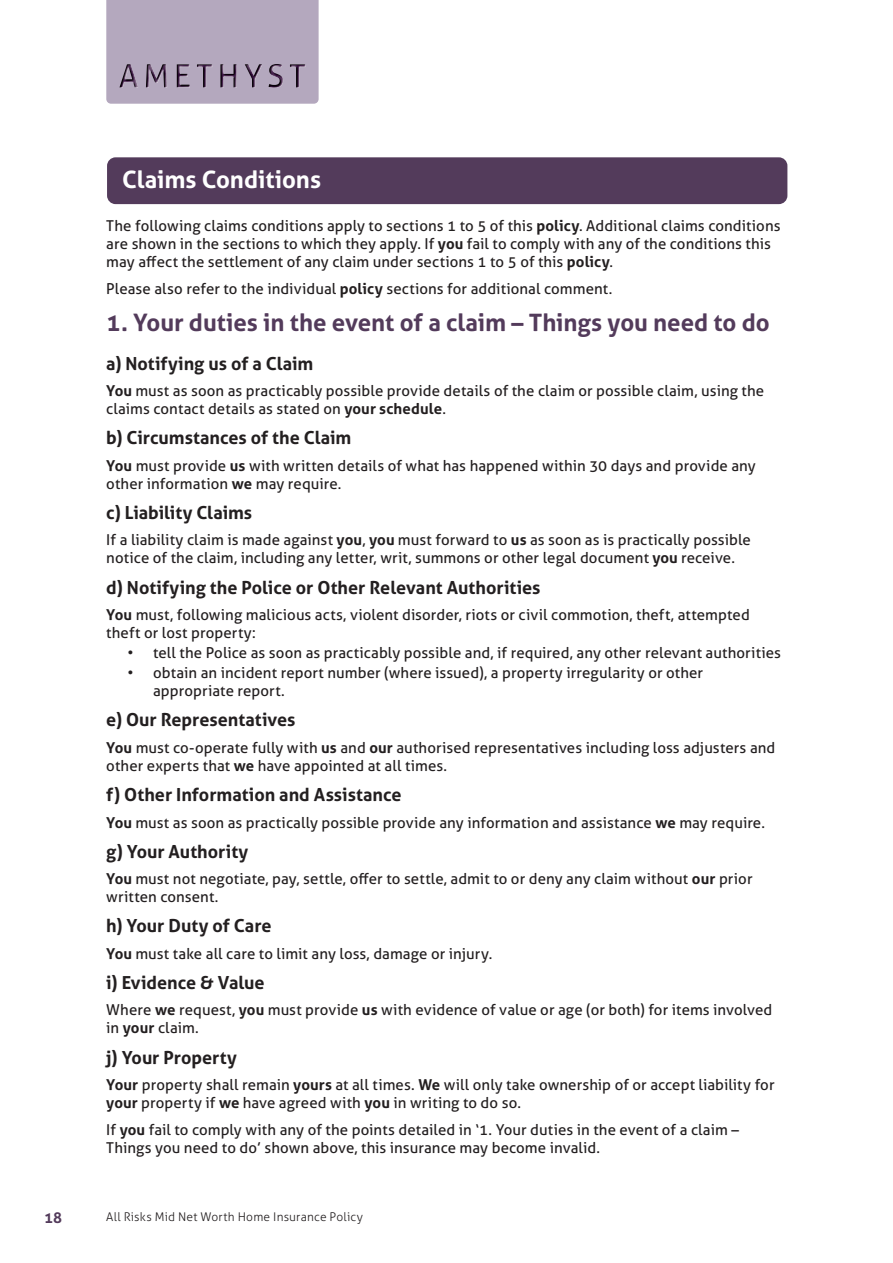
<style>
.page{position:relative;width:893px;height:1263px;background:#fff}
.page>*{position:absolute;margin:0;border:0;box-sizing:border-box;transform-origin:0 0}
.Plum_heading{font:700 24px "Aller";letter-spacing:-.005em;color:#533b5b}
.Plum_section_title{font:700 24px "Aller";letter-spacing:-.005em;color:#fff}
.Plum_sub-heading{font:700 18px "Aller";color:#231f20}
.Plum_bodycopy{font:15px/18px "Aller";letter-spacing:.005em;color:#231f20}
.Plum_bullets{font:15px/18px "Aller";letter-spacing:.005em;color:#231f20}
.Plum_no__points{font:15px "Aller";letter-spacing:.005em;color:#231f20}
.t1{font:700 15px "Aller";color:#533b5b}
.t2{font:300 12px "Aller";letter-spacing:.015em;color:#231f20}
.s1{font-weight:700}
</style>
<div class="page">
<div style="left:106px;top:0;width:213px;height:104px;background:#b4a8be"></div>
<svg style="left:118px;top:62px;width:189px;height:27px;background:#9b8da3"></svg>
<div style="left:107px;top:157px;width:680px;height:47px;background:#533b5b;border-radius:9px"></div>
<p class="Plum_section_title" style="left:122px;top:164px;width:200px">Claims Conditions</p>
<p class="Plum_bodycopy" style="left:106px;top:217px;width:676px">The following claims conditions apply to sections 1 to 5 of this <span class="s1">policy</span>. Additional claims conditions are shown in the sections to which they apply. If <span class="s1">you</span> fail to comply with any of the conditions this may affect the settlement of any claim under sections 1 to 5 of this <span class="s1">policy</span>.</p>
<p class="Plum_bodycopy" style="left:106px;top:279px;width:508px">Please also refer to the individual <span class="s1">policy</span> sections for additional comment.</p>
<p class="Plum_heading" style="left:106px;top:308px;width:665px">1. Your duties in the event of a claim – Things you need to do</p>
<p class="Plum_sub-heading" style="left:106px;top:352px;width:209px">a) Notifying us of a Claim</p>
<p class="Plum_bodycopy" style="left:106px;top:382px;width:659px"><span class="s1">You</span> must as soon as practicably possible provide details of the claim or possible claim, using the claims contact details as stated on <span class="s1">your schedule</span>.</p>
<p class="Plum_sub-heading" style="left:106px;top:427px;width:247px">b) Circumstances of the Claim</p>
<p class="Plum_bodycopy" style="left:106px;top:456px;width:651px"><span class="s1">You</span> must provide <span class="s1">us</span> with written details of what has happened within 30 days and provide any other information <span class="s1">we</span> may require.</p>
<p class="Plum_sub-heading" style="left:106px;top:501px;width:147px">c) Liability Claims</p>
<p class="Plum_bodycopy" style="left:106px;top:531px;width:646px">If a liability claim is made against <span class="s1">you</span>, <span class="s1">you</span> must forward to <span class="s1">us</span> as soon as is practically possible notice of the claim, including any letter, writ, summons or other legal document <span class="s1">you</span> receive.</p>
<p class="Plum_sub-heading" style="left:106px;top:576px;width:436px">d) Notifying the Police or Other Relevant Authorities</p>
<p class="Plum_bodycopy" style="left:106px;top:606px;width:645px"><span class="s1">You</span> must, following malicious acts, violent disorder, riots or civil commotion, theft, attempted theft or lost property:</p>
<p class="Plum_bullets" style="left:128px;top:644px;width:655px">• tell the Police as soon as practicably possible and, if required, any other relevant authorities</p>
<p class="Plum_bullets" style="left:153px;top:664px;width:552px;text-indent:-26px">• obtain an incident report number (where issued), a property irregularity or other appropriate report.</p>
<p class="Plum_sub-heading" style="left:106px;top:709px;width:191px">e) Our Representatives</p>
<p class="Plum_bodycopy" style="left:106px;top:739px;width:671px"><span class="s1">You</span> must co-operate fully with <span class="s1">us</span> and <span class="s1">our</span> authorised representatives including loss adjusters and other experts that <span class="s1">we</span> have appointed at all times.</p>
<p class="Plum_sub-heading" style="left:106px;top:783px;width:297px">f) Other Information and Assistance</p>
<p class="Plum_bodycopy" style="left:106px;top:813px;width:660px"><span class="s1">You</span> must as soon as practically possible provide any information and assistance <span class="s1">we</span> may require.</p>
<p class="Plum_sub-heading" style="left:106px;top:840px;width:144px">g) Your Authority</p>
<p class="Plum_bodycopy" style="left:106px;top:870px;width:648px"><span class="s1">You</span> must not negotiate, pay, settle, offer to settle, admit to or deny any claim without <span class="s1">our</span> prior written consent.</p>
<p class="Plum_sub-heading" style="left:106px;top:915px;width:167px">h) Your Duty of Care</p>
<p class="Plum_no__points" style="left:106px;top:944px;width:388px"><span class="s1">You</span> must take all care to limit any loss, damage or injury.</p>
<p class="Plum_sub-heading" style="left:106px;top:971px;width:160px">i) Evidence &amp; Value</p>
<p class="Plum_bodycopy" style="left:106px;top:1001px;width:667px">Where <span class="s1">we</span> request, <span class="s1">you</span> must provide <span class="s1">us</span> with evidence of value or age (or both) for items involved in <span class="s1">your</span> claim.</p>
<p class="Plum_sub-heading" style="left:106px;top:1046px;width:132px">j) Your Property</p>
<p class="Plum_bodycopy" style="left:106px;top:1076px;width:670px"><span class="s1">Your</span> property shall remain <span class="s1">yours</span> at all times. <span class="s1">We</span> will only take ownership of or accept liability for <span class="s1">your</span> property if <span class="s1">we</span> have agreed with <span class="s1">you</span> in writing to do so.</p>
<p class="Plum_bodycopy" style="left:106px;top:1120px;width:634px">If <span class="s1">you</span> fail to comply with any of the points detailed in ‘1. Your duties in the event of a claim –<br>Things you need to do’ shown above, this insurance may become invalid.</p>
<p class="t1" style="left:44px;top:1208px;width:20px">18</p>
<p class="t2" style="left:106px;top:1209px;width:258px">All Risks Mid Net Worth Home Insurance Policy</p>
</div>
